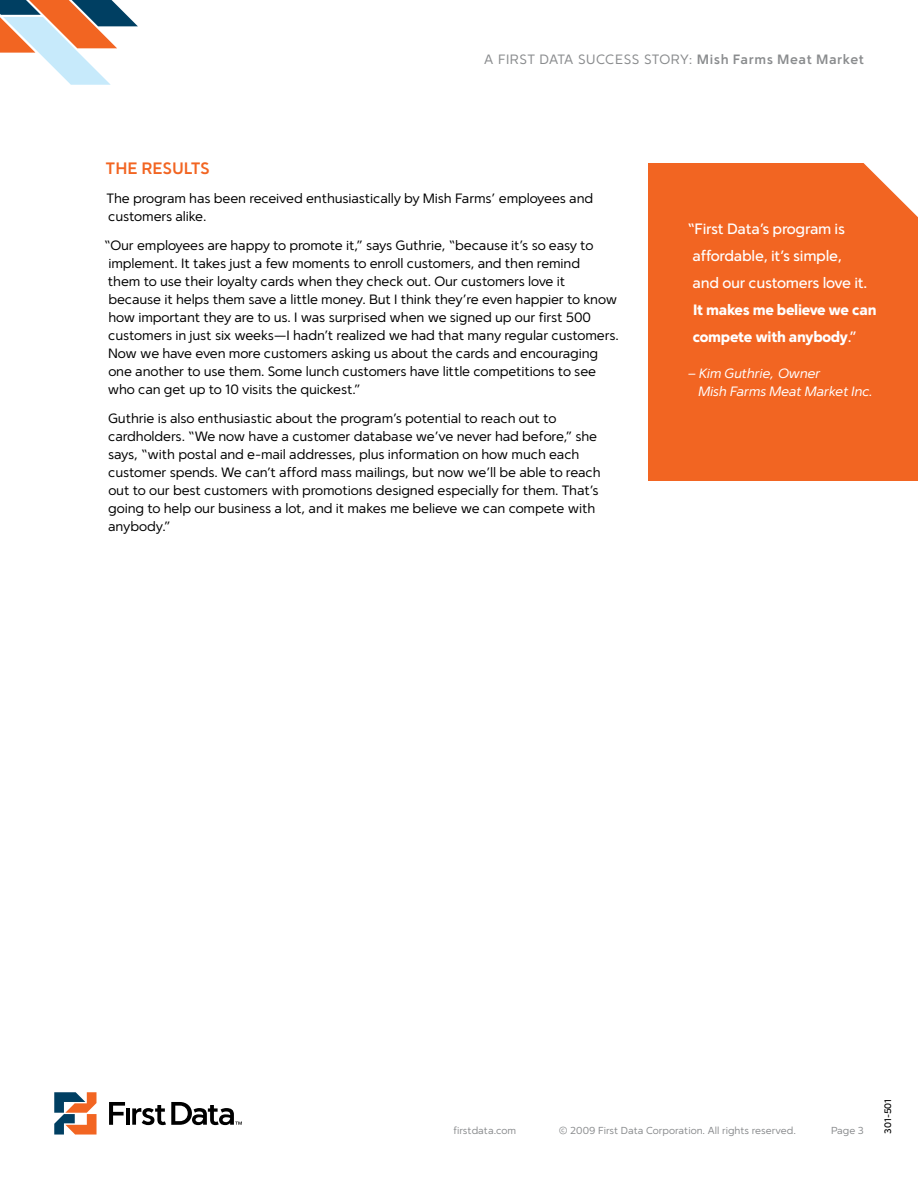
<style>
.page{position:relative;width:918px;height:1188px;background:#fff}
.page>*{position:absolute;margin:0;border:0;box-sizing:border-box;transform-origin:0 0}
.t1{font:700 16.5px "Simple Sans";letter-spacing:-.005em;color:#f26522}
.t2{font:500 15px/27px "Simple Sans";letter-spacing:-.02em;color:#fff}
.t3{font:900 15px/27px "Simple Sans";letter-spacing:-.02em;color:#fff}
.t4{font:13.5px/18px "Simple Sans";letter-spacing:-.01em;color:#000}
.t5{font:13.5px "Simple Sans";letter-spacing:.04em;color:#8a8c8e}
.t6{font:italic 13.5px/18px "Simple Sans";letter-spacing:-.02em;color:#fff}
.t7{font:10.2px "Simple Sans";color:#8a8c8e}
.t8{font:500 9.3px "Simple Sans";color:#000}
.s1{font-weight:700}
.s2{font-weight:500}
</style>
<div class="page">
<div style="left:648px;top:163px;width:270px;height:317px;background:#f26522"></div>
<svg style="left:863px;top:163px;width:55px;height:54px"></svg>
<svg style="left:54px;top:1092px;width:43px;height:43px"></svg>
<hr style="left:126px;top:1108px;width:4px;height:17px;background:#000">
<svg style="left:109px;top:1102px;width:16px;height:23px"></svg>
<svg style="left:132px;top:1102px;width:110px;height:23px"></svg>
<svg style="left:0;top:0;width:138px;height:85px"></svg>
<p class="t5" style="left:484px;top:51px;width:381px">A FIRST DATA SUCCESS STORY: <span class="s1">Mish Farms Meat Market</span></p>
<p class="t1" style="left:106px;top:159px;width:106px">THE RESULTS</p>
<p class="t4" style="left:107px;top:189px;width:488px">The program has been received enthusiastically by Mish Farms’ employees and customers alike.</p>
<p class="t4" style="left:104px;top:236px;width:516px">“Our employees are happy to promote it,” says Guthrie, “because it’s so easy to implement. It takes just a few moments to enroll customers, and then remind<br>them to use their loyalty cards when they check out. Our customers love it<br>because it helps them save a little money. But I think they’re even happier to know how important they are to us. I was surprised when we signed up our first 500 customers in just six weeks—I hadn’t realized we had that many regular customers.<br>Now we have even more customers asking us about the cards and encouraging one another to use them. Some lunch customers have little competitions to see who can get up to 10 visits the quickest.”</p>
<p class="t4" style="left:108px;top:409px;width:494px">Guthrie is also enthusiastic about the program’s potential to reach out to cardholders. “We now have a customer database we’ve never had before,” she says, “with postal and e-mail addresses, plus information on how much each customer spends. We can’t afford mass mailings, but now we’ll be able to reach out to our best customers with promotions designed especially for them. That’s going to help our business a lot, and it makes me believe we can compete with anybody.”</p>
<p class="t2" style="left:693px;top:215px;width:176px;text-indent:-5px">“First Data’s program is affordable, it’s simple, and our customers love it.</p>
<p class="t3" style="left:693px;top:296px;width:185px">It makes me believe we can compete with anybody<span class="s2">.”</span></p>
<p class="t6" style="left:699px;top:364px;width:176px;text-indent:-11px">– Kim Guthrie, Owner<br>Mish Farms Meat Market Inc.</p>
<p class="t7" style="left:453px;top:1124px;width:64px">firstdata.com</p>
<p class="t7" style="left:559px;top:1124px;width:239px">© 2009 First Data Corporation. All rights reserved.</p>
<p class="t7" style="left:831px;top:1124px;width:34px">Page 3</p>
<p class="t8" style="left:882px;top:1134px;width:37px;rotate:-90deg">301-501</p>
</div>
